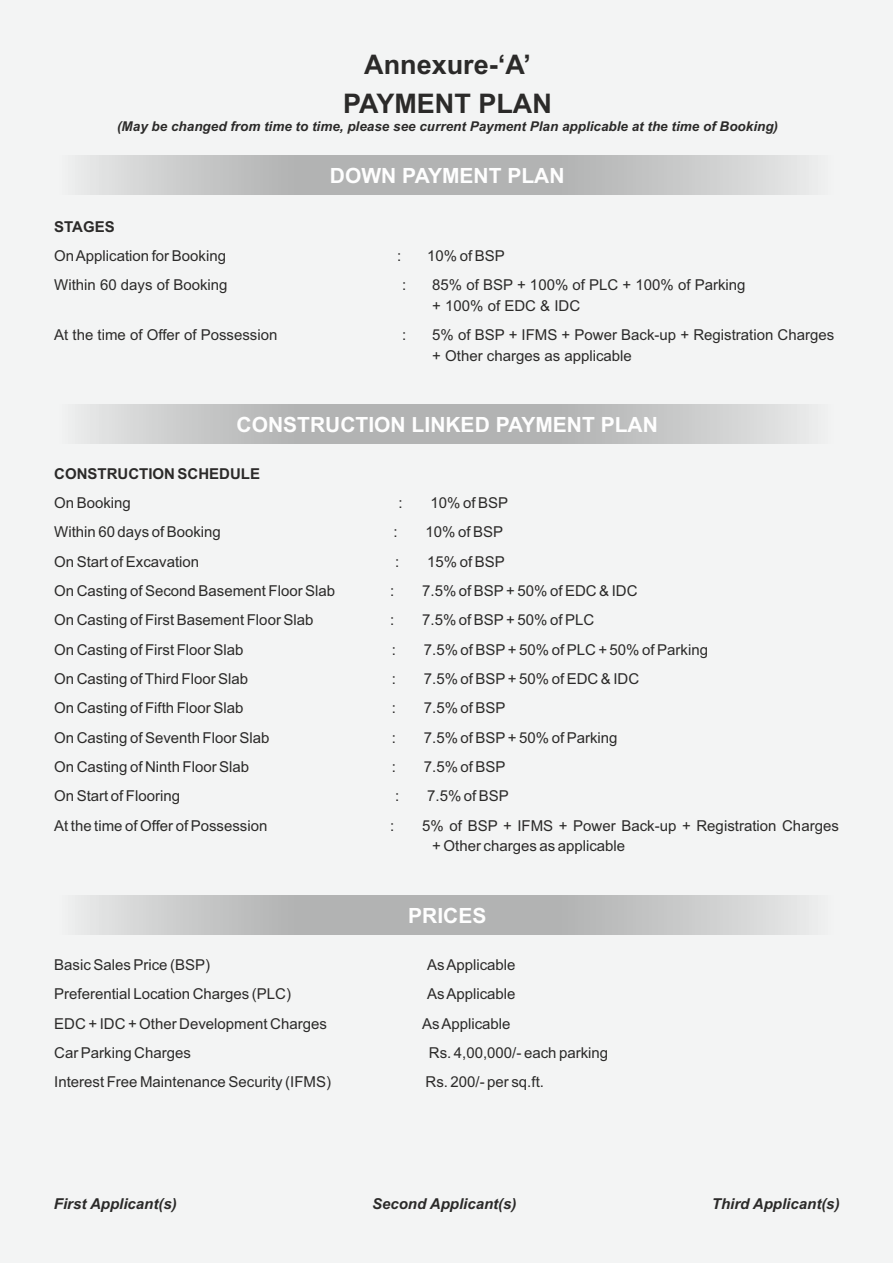
<style>
.page{position:relative;width:893px;height:1263px;background:#f3f4f4}
.page>*{position:absolute;margin:0;border:0;box-sizing:border-box;transform-origin:0 0}
.t1{font:700 27px/39.2px "Arial";color:#2b2a29;text-align:center}
.t2{font:700 21px "Arial";color:#fefefe}
.t3{font:15px/20.5px "Arial";color:#2b2a29}
.t4{font:italic 700 15px "Arial";color:#2b2a29}
.t5{font:700 15px/29.2px "Arial";color:#2b2a29}
.t6{font:italic 700 13.5px "Arial";color:#2b2a29}
.s1{font-weight:700}
.s2{font-weight:400}
</style>
<div class="page">
<svg style="left:81px;top:404px;width:728px;height:40px;background:#c1c2c2"></svg>
<svg style="left:81px;top:155px;width:728px;height:40px;background:#c1c2c2"></svg>
<svg style="left:81px;top:895px;width:728px;height:40px;background:#c1c2c2"></svg>
<p class="t1" style="left:343px;top:47px;width:210px">Annexure-‘A’<br>PAYMENT PLAN</p>
<p class="t6" style="left:117px;top:121px;width:662px">(May be changed from time to time, please see current Payment Plan applicable at the time of Booking)</p>
<p class="t3" style="left:54px;top:213px;width:173px;line-height:29.4px"><span class="s1">STAGES<br></span>On Application for Booking</p>
<p class="t2" style="left:330px;top:168px;width:236px">DOWN PAYMENT PLAN</p>
<p class="t3" style="left:397px;top:247px;width:6px">:</p>
<p class="t3" style="left:427px;top:247px;width:79px">10% of BSP</p>
<p class="t3" style="left:54px;top:276px;width:175px">Within 60 days of Booking</p>
<p class="t3" style="left:402px;top:276px;width:6px">:</p>
<p class="t3" style="left:432px;top:276px;width:315px">85% of BSP + 100% of PLC + 100% of Parking + 100% of EDC &amp; IDC</p>
<p class="t3" style="left:54px;top:326px;width:225px">At the time of Offer of Possession</p>
<p class="t3" style="left:402px;top:326px;width:6px">:</p>
<p class="t3" style="left:432px;top:326px;width:403px">5% of BSP + IFMS + Power Back-up + Registration Charges + Other charges as applicable</p>
<p class="t2" style="left:237px;top:416px;width:423px">CONSTRUCTION LINKED PAYMENT PLAN</p>
<p class="t5" style="left:54px;top:460px;width:207px">CONSTRUCTION SCHEDULE<br><span class="s2">On Booking</span></p>
<p class="t3" style="left:398px;top:494px;width:6px">:</p>
<p class="t3" style="left:431px;top:494px;width:79px">10% of BSP</p>
<p class="t3" style="left:54px;top:523px;width:168px">Within 60 days of Booking</p>
<p class="t3" style="left:393px;top:523px;width:6px">:</p>
<p class="t3" style="left:426px;top:523px;width:79px">10% of BSP</p>
<p class="t3" style="left:54px;top:553px;width:147px">On Start of Excavation</p>
<p class="t3" style="left:395px;top:553px;width:6px">:</p>
<p class="t3" style="left:427px;top:553px;width:79px">15% of BSP</p>
<p class="t3" style="left:54px;top:582px;width:282px">On Casting of Second Basement Floor Slab</p>
<p class="t3" style="left:390px;top:582px;width:6px">:</p>
<p class="t3" style="left:422px;top:582px;width:217px">7.5% of BSP+ 50% of EDC &amp; IDC</p>
<p class="t3" style="left:54px;top:611px;width:261px">On Casting of First Basement Floor Slab</p>
<p class="t3" style="left:390px;top:611px;width:6px">:</p>
<p class="t3" style="left:422px;top:611px;width:173px">7.5% of BSP+ 50% of PLC</p>
<p class="t3" style="left:54px;top:640px;width:191px">On Casting of First Floor Slab</p>
<p class="t3" style="left:392px;top:640px;width:6px">:</p>
<p class="t3" style="left:424px;top:640px;width:286px">7.5% of BSP+ 50% of PLC + 50% of Parking</p>
<p class="t3" style="left:54px;top:670px;width:195px">On Casting of Third Floor Slab</p>
<p class="t3" style="left:392px;top:670px;width:6px">:</p>
<p class="t3" style="left:424px;top:670px;width:217px">7.5% of BSP+ 50% of EDC &amp; IDC</p>
<p class="t3" style="left:54px;top:699px;width:191px">On Casting of Fifth Floor Slab</p>
<p class="t3" style="left:392px;top:699px;width:6px">:</p>
<p class="t3" style="left:424px;top:699px;width:83px">7.5% of BSP</p>
<p class="t3" style="left:54px;top:728px;width:217px">On Casting of Seventh Floor Slab</p>
<p class="t3" style="left:392px;top:728px;width:6px">:</p>
<p class="t3" style="left:424px;top:728px;width:195px">7.5% of BSP+ 50% of Parking</p>
<p class="t3" style="left:54px;top:758px;width:197px">On Casting of Ninth Floor Slab</p>
<p class="t3" style="left:392px;top:758px;width:6px">:</p>
<p class="t3" style="left:424px;top:758px;width:83px">7.5% of BSP</p>
<p class="t3" style="left:54px;top:787px;width:127px">On Start of Flooring</p>
<p class="t3" style="left:395px;top:787px;width:6px">:</p>
<p class="t3" style="left:427px;top:787px;width:83px">7.5% of BSP</p>
<p class="t3" style="left:54px;top:816px;width:215px">At the time of Offer of Possession</p>
<p class="t3" style="left:390px;top:816px;width:6px">:</p>
<p class="t3" style="left:432px;top:816px;width:408px;text-indent:-10px">5% of BSP + IFMS + Power Back-up + Registration Charges + Other charges as applicable</p>
<p class="t2" style="left:408px;top:907px;width:80px">PRICES</p>
<p class="t3" style="left:54px;top:956px;width:157px">Basic Sales Price (BSP)</p>
<p class="t3" style="left:427px;top:956px;width:90px">As Applicable</p>
<p class="t3" style="left:54px;top:985px;width:238px">Preferential Location Charges (PLC)</p>
<p class="t3" style="left:427px;top:985px;width:90px">As Applicable</p>
<p class="t3" style="left:54px;top:1014px;width:274px">EDC + IDC + Other Development Charges</p>
<p class="t3" style="left:422px;top:1014px;width:90px">As Applicable</p>
<p class="t3" style="left:54px;top:1044px;width:138px">Car Parking Charges</p>
<p class="t3" style="left:429px;top:1044px;width:181px">Rs. 4,00,000/- each parking</p>
<p class="t3" style="left:54px;top:1073px;width:278px">Interest Free Maintenance Security (IFMS)</p>
<p class="t3" style="left:426px;top:1073px;width:120px">Rs. 200/- per sq.ft.</p>
<p class="t4" style="left:54px;top:1198px;width:124px">First Applicant(s)</p>
<p class="t4" style="left:372px;top:1198px;width:146px">Second Applicant(s)</p>
<p class="t4" style="left:712px;top:1198px;width:129px">Third Applicant(s)</p>
</div>
